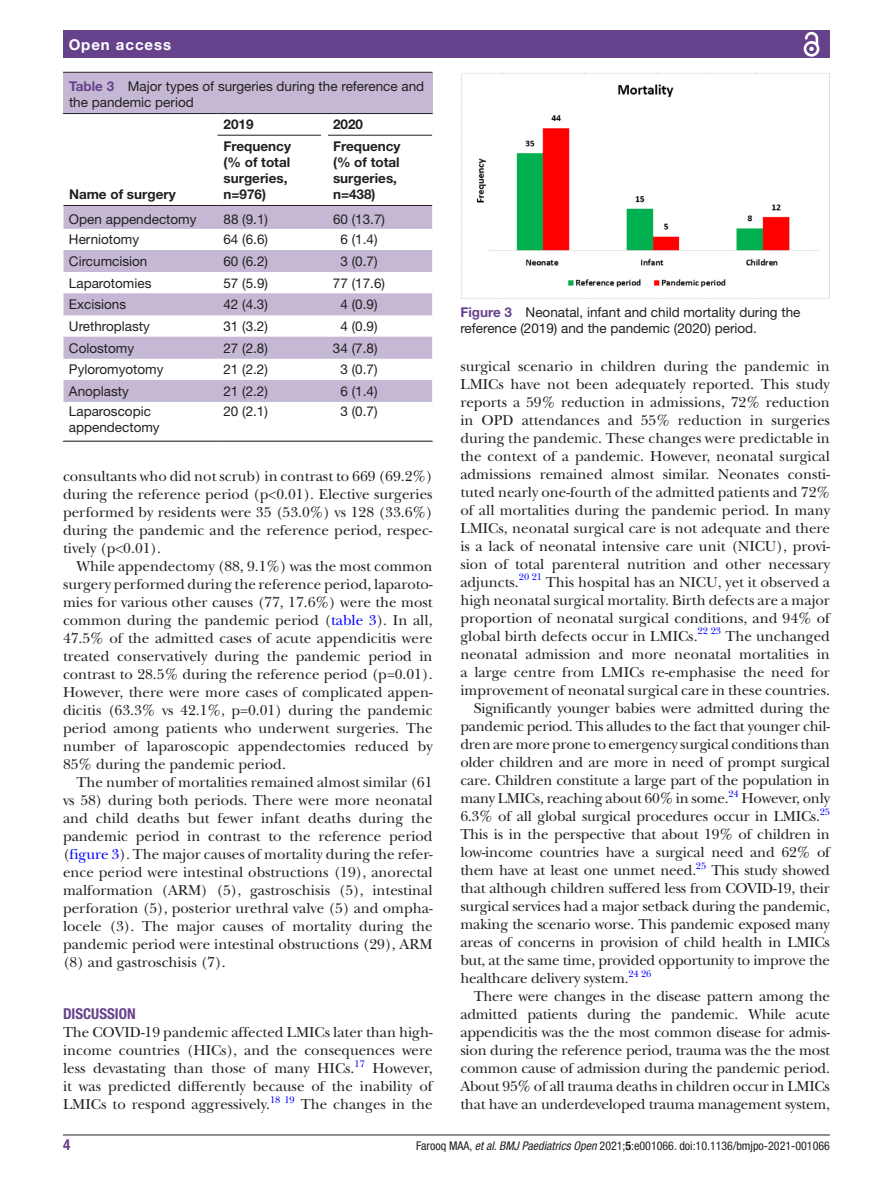
<style>
.page{position:relative;width:893px;height:1191px;background:#fff}
.page>*{position:absolute;margin:0;border:0;box-sizing:border-box;transform-origin:0 0}
.t1{font:15px/18px "New Baskerville";letter-spacing:-.015em;color:#231f20;text-align:justify}
.t2{font:700 condensed 15px "Helvetica Neue LT Std";color:#66428c}
.t3{font:700 15px "Helvetica Neue LT Std";letter-spacing:.065em;color:#fff}
.t4{font:13.5px/16.5px "Helvetica Neue LT Std";color:#231f20}
.t5{font:700 13.5px/16.2px "Helvetica Neue LT Std";color:#231f20}
.t6{font:condensed 12px "Helvetica Neue LT Std";color:#231f20}
.t7{font:9.9px "New Baskerville";letter-spacing:-.015em;color:#00f}
.s1{font-weight:700;color:#66428c}
.s2{color:#00f}
.s3{font-style:italic}
.s4{font-weight:700}
</style>
<div class="page">
<hr style="left:63px;top:1134px;width:767px;height:1px;background:#231f20">
<div style="left:63px;top:31px;width:767px;height:27px;background:#66428c"></div>
<svg style="left:803px;top:31px;width:17px;height:26px"></svg>
<div style="left:63px;top:73px;width:370px;height:368px;background:#c4b8d4"></div>
<hr style="left:63px;top:72px;width:370px;height:1px;background:#231f20">
<div style="left:64px;top:114px;width:368px;height:327px;background:#fff"></div>
<svg style="left:64px;top:206px;width:368px;height:196px"></svg>
<hr style="left:63px;top:205px;width:155px;height:1px;background:#231f20">
<hr style="left:63px;top:113px;width:154px;height:1px;background:#231f20">
<hr style="left:218px;top:113px;width:109px;height:1px;background:#231f20">
<hr style="left:327px;top:113px;width:106px;height:1px;background:#231f20">
<hr style="left:218px;top:135px;width:109px;height:1px;background:#231f20">
<hr style="left:218px;top:205px;width:109px;height:1px;background:#231f20">
<hr style="left:327px;top:135px;width:105px;height:1px;background:#231f20">
<hr style="left:327px;top:205px;width:105px;height:1px;background:#231f20">
<hr style="left:63px;top:441px;width:154px;height:1px;background:#231f20">
<hr style="left:218px;top:441px;width:109px;height:1px;background:#231f20">
<hr style="left:327px;top:441px;width:106px;height:1px;background:#231f20">
<svg style="left:63px;top:114px;width:1px;height:21px"></svg>
<hr style="left:63px;top:135px;width:1px;height:70px;background:#fff">
<svg style="left:63px;top:205px;width:1px;height:197px"></svg>
<hr style="left:63px;top:402px;width:1px;height:39px;background:#fff">
<svg style="left:432px;top:114px;width:1px;height:21px"></svg>
<hr style="left:432px;top:135px;width:1px;height:70px;background:#fff">
<svg style="left:432px;top:205px;width:1px;height:197px"></svg>
<hr style="left:432px;top:402px;width:1px;height:39px;background:#fff">
<svg style="left:321px;top:133px;width:6px;height:4px"></svg>
<img style="left:460px;top:73px;width:370px;height:226px">
<p class="t3" style="left:69px;top:35px;width:104px">Open access</p>
<p class="t4" style="left:69px;top:77px;width:357px"><span class="s1">Table 3</span> Major types of surgeries during the reference and the pandemic period</p>
<p class="t5" style="left:69px;top:186px;width:108px">Name of surgery</p>
<p class="t5" style="left:223px;top:116px;width:32px">2019</p>
<p class="t5" style="left:333px;top:116px;width:32px">2020</p>
<p class="t5" style="left:223px;top:138px;width:69px">Frequency (% of total surgeries, n=976)</p>
<p class="t5" style="left:333px;top:138px;width:69px">Frequency (% of total surgeries, n=438)</p>
<p class="t4" style="left:69px;top:211px;width:129px">Open appendectomy</p>
<p class="t4" style="left:223px;top:211px;width:46px">88 (9.1)</p>
<p class="t4" style="left:333px;top:211px;width:54px">60 (13.7)</p>
<p class="t4" style="left:69px;top:231px;width:72px">Herniotomy</p>
<p class="t4" style="left:223px;top:231px;width:46px">64 (6.6)</p>
<p class="t4" style="left:340px;top:231px;width:39px">6 (1.4)</p>
<p class="t4" style="left:69px;top:253px;width:80px">Circumcision</p>
<p class="t4" style="left:223px;top:253px;width:46px">60 (6.2)</p>
<p class="t4" style="left:340px;top:253px;width:39px">3 (0.7)</p>
<p class="t4" style="left:69px;top:274px;width:84px">Laparotomies</p>
<p class="t4" style="left:223px;top:274px;width:46px">57 (5.9)</p>
<p class="t4" style="left:333px;top:274px;width:54px">77 (17.6)</p>
<p class="t4" style="left:69px;top:296px;width:59px">Excisions</p>
<p class="t4" style="left:223px;top:296px;width:46px">42 (4.3)</p>
<p class="t4" style="left:340px;top:296px;width:39px">4 (0.9)</p>
<p class="t4" style="left:69px;top:318px;width:83px">Urethroplasty</p>
<p class="t4" style="left:223px;top:318px;width:46px">31 (3.2)</p>
<p class="t4" style="left:340px;top:318px;width:39px">4 (0.9)</p>
<p class="t4" style="left:69px;top:339px;width:67px">Colostomy</p>
<p class="t4" style="left:223px;top:339px;width:46px">27 (2.8)</p>
<p class="t4" style="left:333px;top:339px;width:46px">34 (7.8)</p>
<p class="t4" style="left:69px;top:361px;width:96px">Pyloromyotomy</p>
<p class="t4" style="left:223px;top:361px;width:46px">21 (2.2)</p>
<p class="t4" style="left:340px;top:361px;width:39px">3 (0.7)</p>
<p class="t4" style="left:69px;top:382px;width:62px">Anoplasty</p>
<p class="t4" style="left:223px;top:382px;width:46px">21 (2.2)</p>
<p class="t4" style="left:340px;top:382px;width:39px">6 (1.4)</p>
<p class="t4" style="left:69px;top:403px;width:92px">Laparoscopic appendectomy</p>
<p class="t4" style="left:223px;top:403px;width:46px">20 (2.1)</p>
<p class="t4" style="left:340px;top:403px;width:39px">3 (0.7)</p>
<p class="t1" style="left:63px;top:467px;width:371px">consultants who did not scrub) in contrast to 669 (69.2%) during the reference period (p&lt;0.01). Elective surgeries performed by residents were 35 (53.0%) vs 128 (33.6%) during the pandemic and the reference period, respec&shy;tively (p&lt;0.01).</p>
<p class="t1" style="left:63px;top:557px;width:371px;text-indent:14px">While appendectomy (88, 9.1%) was the most common surgery performed during the reference period, laparoto&shy;mies for various other causes (77, 17.6%) were the most common during the pandemic period (<span class="s2">table 3</span>). In all, 47.5% of the admitted cases of acute appendicitis were treated conservatively during the pandemic period in contrast to 28.5% during the reference period (p=0.01).<br>However, there were more cases of complicated appen&shy;dicitis (63.3% vs 42.1%, p=0.01) during the pandemic period among patients who underwent surgeries. The number of laparoscopic appendectomies reduced by 85% during the pandemic period.</p>
<p class="t1" style="left:63px;top:773px;width:371px;text-indent:14px">The number of mortalities remained almost similar (61 vs 58) during both periods. There were more neonatal and child deaths but fewer infant deaths during the pandemic period in contrast to the reference period (<span class="s2">figure 3</span>). The major causes of mortality during the refer&shy;ence period were intestinal obstructions (19), anorectal malformation (ARM) (5), gastroschisis (5), intestinal perforation (5), posterior urethral valve (5) and ompha&shy;locele (3). The major causes of mortality during the pandemic period were intestinal obstructions (29), ARM (8) and gastroschisis (7).</p>
<p class="t2" style="left:63px;top:1005px;width:74px">DISCUSSION</p>
<p class="t1" style="left:63px;top:1023px;width:371px">The COVID-19 pandemic affected LMICs later than high&shy;income countries (HICs), and the consequences were less devastating than those of many HICs.</p>
<p class="t7" style="left:354px;top:1057px;width:12px">17</p>
<p class="t1" style="left:63px;top:1059px;width:371px;text-indent:309px">However, it was predicted differently because of the inability of LMICs to respond aggressively.<sup>18</sup> <sup>19</sup> The changes in the</p>
<p class="t4" style="left:460px;top:303px;width:342px"><span class="s1">Figure 3</span> Neonatal, infant and child mortality during the reference (2019) and the pandemic (2020) period.</p>
<p class="t1" style="left:460px;top:357px;width:371px">surgical scenario in children during the pandemic in LMICs have not been adequately reported. This study reports a 59% reduction in admissions, 72% reduction in OPD attendances and 55% reduction in surgeries during the pandemic. These changes were predictable in the context of a pandemic. However, neonatal surgical admissions remained almost similar. Neonates consti&shy;tuted nearly one-fourth of the admitted patients and 72% of all mortalities during the pandemic period. In many LMICs, neonatal surgical care is not adequate and there is a lack of neonatal intensive care unit (NICU), provi&shy;sion of total parenteral nutrition and other necessary adjuncts.<sup>20</sup> <sup>21</sup> This hospital has an NICU, yet it observed a high neonatal surgical mortality. Birth defects are a major proportion of neonatal surgical conditions, and 94% of global birth defects occur in LMICs.</p>
<p class="t7" style="left:698px;top:625px;width:25px">22 23</p>
<p class="t1" style="left:725px;top:627px;width:106px">The unchanged</p>
<p class="t1" style="left:460px;top:645px;width:371px">neonatal admission and more neonatal mortalities in</p>
<p class="t1" style="left:460px;top:663px;width:371px">a large centre from LMICs re-emphasise the need for</p>
<p class="t1" style="left:460px;top:681px;width:371px">improvement of neonatal surgical care in these countries.</p>
<p class="t1" style="left:474px;top:699px;width:358px">Significantly younger babies were admitted during the</p>
<p class="t1" style="left:460px;top:717px;width:371px">pandemic period. This alludes to the fact that younger chil-</p>
<p class="t1" style="left:460px;top:735px;width:371px">dren are more prone to emergency surgical conditions than</p>
<p class="t1" style="left:460px;top:753px;width:371px">older children and are more in need of prompt surgical</p>
<p class="t1" style="left:460px;top:771px;width:371px">care. Children constitute a large part of the population in</p>
<p class="t1" style="left:460px;top:789px;width:270px">many LMICs, reaching about 60% in some.</p>
<p class="t7" style="left:728px;top:787px;width:12px">24</p>
<p class="t1" style="left:460px;top:789px;width:371px;text-indent:281px">However, only<br>6.3% of all global surgical procedures occur in LMICs.</p>
<p class="t7" style="left:820px;top:805px;width:12px">25</p>
<p class="t1" style="left:460px;top:825px;width:371px">This is in the perspective that about 19% of children in low-income countries have a surgical need and 62% of them have at least one unmet need.</p>
<p class="t7" style="left:696px;top:859px;width:12px">25</p>
<p class="t1" style="left:460px;top:861px;width:371px;text-indent:251px">This study showed that although children suffered less from COVID-19, their surgical services had a major setback during the pandemic, making the scenario worse. This pandemic exposed many areas of concerns in provision of child health in LMICs but, at the same time, provided opportunity to improve the healthcare delivery system.</p>
<p class="t7" style="left:629px;top:967px;width:24px">24 26</p>
<p class="t1" style="left:460px;top:987px;width:371px;text-indent:14px">There were changes in the disease pattern among the admitted patients during the pandemic. While acute appendicitis was the the most common disease for admis&shy;sion during the reference period, trauma was the the most common cause of admission during the pandemic period.<br>About 95% of all trauma deaths in children occur in LMICs that have an underdeveloped trauma management system,</p>
<p class="t2" style="left:63px;top:1135px;width:9px">4</p>
<p class="t6" style="left:416px;top:1138px;width:415px">Farooq MAA, <span class="s3">et al</span>. <span class="s3">BMJ Paediatrics Open</span> 2021;<span class="s4">5</span>:e001066. doi:10.1136/bmjpo-2021-001066</p>
</div>
